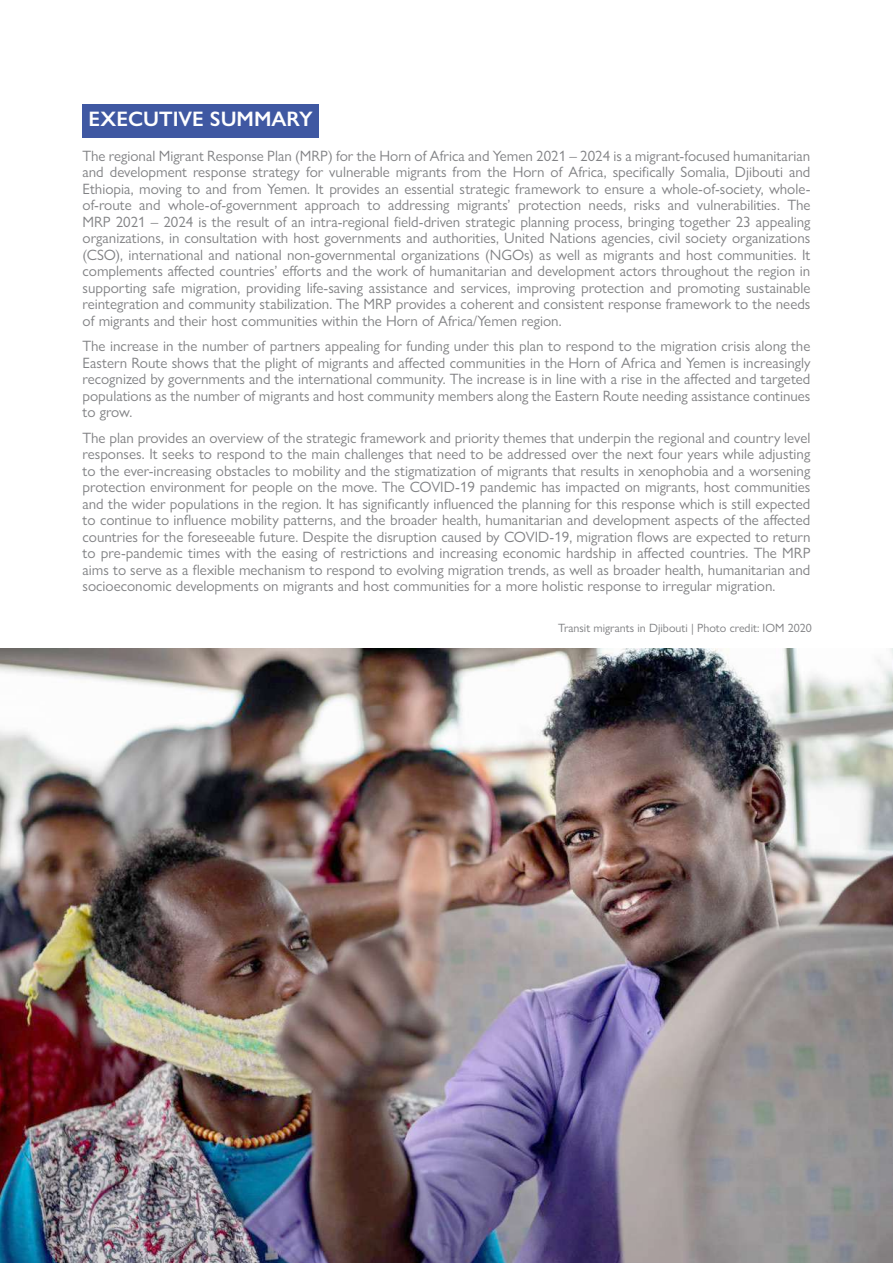
<style>
.page{position:relative;width:893px;height:1263px;background:#fff}
.page>*{position:absolute;margin:0;border:0;box-sizing:border-box;transform-origin:0 0}
.t1{font:600 21px "Gill Sans Nova";color:#fff}
.t2{font:15px/16.5px "Gill Sans Nova";color:#6c6d70;text-align:justify}
.t3{font:12px "Gill Sans Nova";color:#6c6d70}
</style>
<div class="page">
<img style="left:0;top:648px;width:893px;height:615px">
<div style="left:83px;top:105px;width:236px;height:33px;background:#3f58a2"></div>
<h1 class="t1" style="left:89px;top:106px;width:226px">EXECUTIVE SUMMARY</h1>
<p class="t2" style="left:83px;top:147px;width:729px">The regional Migrant Response Plan (MRP) for the Horn of Africa and Yemen 2021 – 2024 is a migrant-focused humanitarian and development response strategy for vulnerable migrants from the Horn of Africa, specifically Somalia, Djibouti and Ethiopia, moving to and from Yemen. It provides an essential strategic framework to ensure a whole-of-society, whole&shy;of-route and whole-of-government approach to addressing migrants’ protection needs, risks and vulnerabilities. The MRP 2021 – 2024 is the result of an intra-regional field-driven strategic planning process, bringing together 23 appealing organizations, in consultation with host governments and authorities, United Nations agencies, civil society organizations (CSO), international and national non-governmental organizations (NGOs) as well as migrants and host communities. It complements affected countries’ efforts and the work of humanitarian and development actors throughout the region in supporting safe migration, providing life-saving assistance and services, improving protection and promoting sustainable reintegration and community stabilization. The MRP provides a coherent and consistent response framework to the needs of migrants and their host communities within the Horn of Africa/Yemen region.</p>
<p class="t2" style="left:83px;top:338px;width:729px">The increase in the number of partners appealing for funding under this plan to respond to the migration crisis along the Eastern Route shows that the plight of migrants and affected communities in the Horn of Africa and Yemen is increasingly recognized by governments and the international community. The increase is in line with a rise in the affected and targeted populations as the number of migrants and host community members along the Eastern Route needing assistance continues to grow.</p>
<p class="t2" style="left:83px;top:429px;width:729px">The plan provides an overview of the strategic framework and priority themes that underpin the regional and country level responses. It seeks to respond to the main challenges that need to be addressed over the next four years while adjusting to the ever-increasing obstacles to mobility and the stigmatization of migrants that results in xenophobia and a worsening protection environment for people on the move. The COVID-19 pandemic has impacted on migrants, host communities and the wider populations in the region. It has significantly influenced the planning for this response which is still expected to continue to influence mobility patterns, and the broader health, humanitarian and development aspects of the affected countries for the foreseeable future. Despite the disruption caused by COVID-19, migration flows are expected to return to pre-pandemic times with the easing of restrictions and increasing economic hardship in affected countries. The MRP aims to serve as a flexible mechanism to respond to evolving migration trends, as well as broader health, humanitarian and socioeconomic developments on migrants and host communities for a more holistic response to irregular migration.</p>
<p class="t3" style="left:558px;top:621px;width:255px">Transit migrants in Djibouti | Photo credit: IOM 2020</p>
</div>
